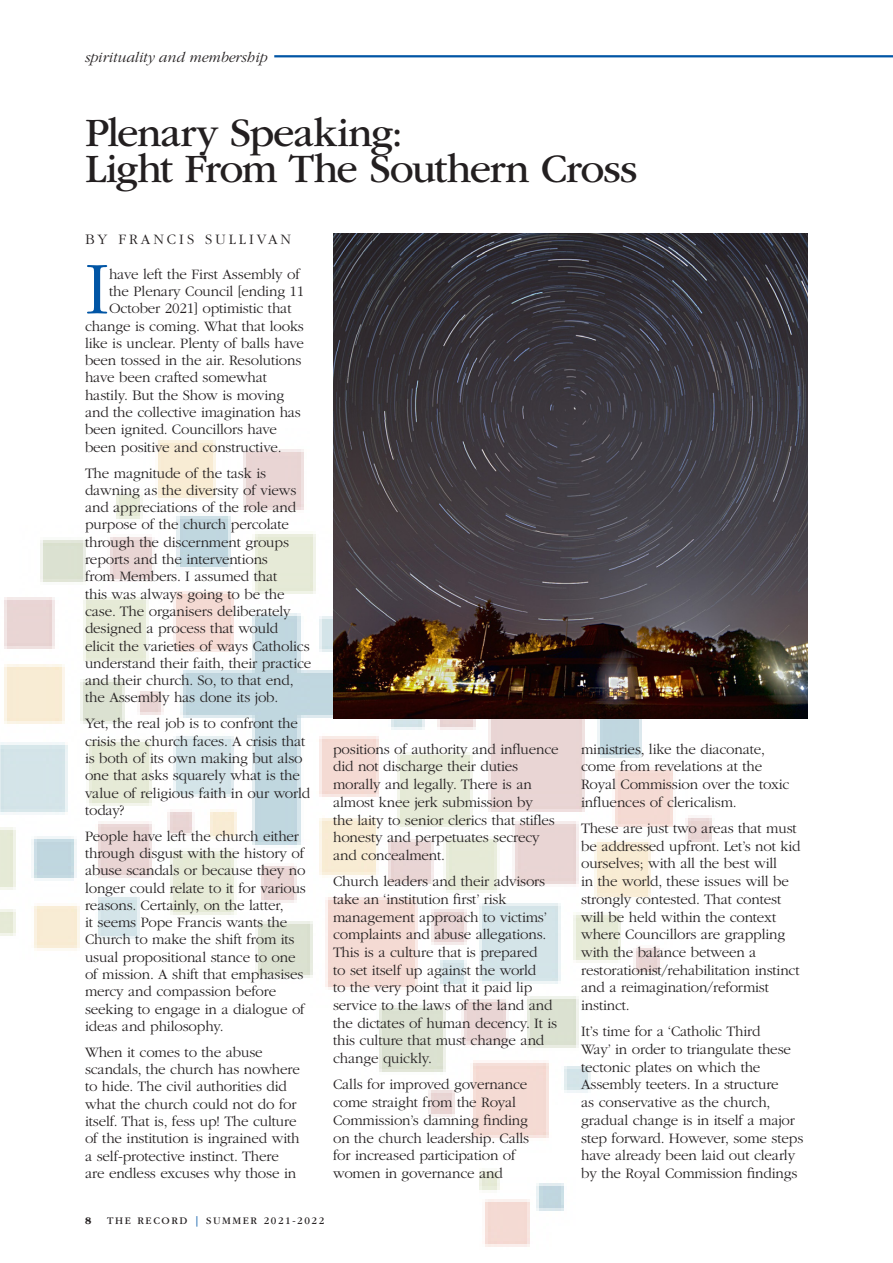
<style>
.page{position:relative;width:893px;height:1263px;background:#fff}
.page>*{position:absolute;margin:0;border:0;box-sizing:border-box;transform-origin:0 0}
.Body_-_drop_cap{font:300 77.4px "ITC Garamond Std";color:#0155a5}
.Heading{font:42px/36px "ITC Garamond Std";letter-spacing:-.03em;color:#231f20}
.BODY{font:300 15px/17.7px "ITC Garamond Std";letter-spacing:-.01em;color:#231f20}
.Body_-_drop_cap-2{font:300 15px "ITC Garamond Std";letter-spacing:-.01em;color:#231f20}
.t1{font:italic 300 15px "ITC Garamond Std";color:#231f20}
.Byline{font:300 15px "ITC Garamond Std";letter-spacing:.2em;color:#231f20}
.t2{font:10.5px "ITC Garamond Std";letter-spacing:.15em;color:#231f20}
.t3{font:700 10.5px "ITC Garamond Std";color:#231f20}
.s1{color:#0155a5}
</style>
<div class="page">
<img style="left:0;top:440px;width:712px;height:807px">
<hr style="left:274px;top:55px;width:619px;height:2px;background:#0155a5">
<img style="left:333px;top:234px;width:475px;height:485px">
<p class="t1" style="left:85px;top:49px;width:184px">spirituality and membership</p>
<p class="Heading" style="left:85px;top:115px;width:554px">Plenary Speaking:<br>Light From The Southern Cross</p>
<p class="Byline" style="left:85px;top:232px;width:208px">BY FRANCIS SULLIVAN</p>
<p class="Body_-_drop_cap" style="left:85px;top:247px;width:26px">I</p>
<p class="Body_-_drop_cap-2" style="left:109px;top:266px;width:192px">have left the First Assembly of</p>
<p class="Body_-_drop_cap-2" style="left:109px;top:283px;width:197px">the Plenary Council [ending 11</p>
<p class="Body_-_drop_cap-2" style="left:109px;top:300px;width:184px">October 2021] optimistic that</p>
<p class="Body_-_drop_cap-2" style="left:85px;top:318px;width:220px">change is coming. What that looks</p>
<p class="Body_-_drop_cap-2" style="left:85px;top:335px;width:220px">like is unclear. Plenty of balls have</p>
<p class="Body_-_drop_cap-2" style="left:85px;top:352px;width:218px">been tossed in the air. Resolutions</p>
<p class="Body_-_drop_cap-2" style="left:85px;top:370px;width:184px">have been crafted somewhat</p>
<p class="Body_-_drop_cap-2" style="left:85px;top:387px;width:201px">hastily. But the Show is moving</p>
<p class="Body_-_drop_cap-2" style="left:85px;top:404px;width:217px">and the collective imagination has</p>
<p class="Body_-_drop_cap-2" style="left:85px;top:422px;width:194px">been ignited. Councillors have</p>
<p class="Body_-_drop_cap-2" style="left:85px;top:439px;width:198px">been positive and constructive.</p>
<p class="BODY" style="left:85px;top:464px;width:228px;line-height:17.2px">The magnitude of the task is dawning as the diversity of views and appreciations of the role and purpose of the church percolate through the discernment groups reports and the interventions<br>from Members. I assumed that<br>this was always going to be the case. The organisers deliberately designed a process that would elicit the varieties of ways Catholics understand their faith, their practice and their church. So, to that end, the Assembly has done its job.</p>
<p class="BODY" style="left:85px;top:715px;width:227px;line-height:17.2px">Yet, the real job is to confront the crisis the church faces. A crisis that is both of its own making but also one that asks squarely what is the value of religious faith in our world today?</p>
<p class="BODY" style="left:85px;top:827px;width:222px;line-height:17.2px">People have left the church either through disgust with the history of abuse scandals or because they no longer could relate to it for various reasons. Certainly, on the latter,<br>it seems Pope Francis wants the<br>Church to make the shift from its usual propositional stance to one of mission. A shift that emphasises mercy and compassion before seeking to engage in a dialogue of ideas and philosophy.</p>
<p class="BODY" style="left:85px;top:1044px;width:216px;line-height:17.2px">When it comes to the abuse scandals, the church has nowhere to hide. The civil authorities did what the church could not do for itself. That is, fess up! The culture of the institution is ingrained with a self-protective instinct. There are endless excuses why those in</p>
<p class="BODY" style="left:333px;top:740px;width:227px">positions of authority and influence did not discharge their duties morally and legally. There is an almost knee jerk submission by<br>the laity to senior clerics that stifles honesty and perpetuates secrecy and concealment.</p>
<p class="BODY" style="left:333px;top:873px;width:226px">Church leaders and their advisors take an ‘institution first’ risk management approach to victims’ complaints and abuse allegations.<br>This is a culture that is prepared<br>to set itself up against the world<br>to the very point that it paid lip service to the laws of the land and the dictates of human decency. It is this culture that must change and change quickly.</p>
<p class="BODY" style="left:333px;top:1076px;width:198px">Calls for improved governance come straight from the Royal<br>Commission’s damning finding on the church leadership. Calls for increased participation of women in governance and</p>
<p class="t3" style="left:85px;top:1214px;width:8px">8</p>
<p class="t2" style="left:107px;top:1214px;width:218px">THE RECORD <span class="s1">|</span> SUMMER 2021-2022</p>
<p class="BODY" style="left:581px;top:740px;width:210px">ministries, like the diaconate, come from revelations at the<br>Royal Commission over the toxic influences of clericalism.</p>
<p class="BODY" style="left:581px;top:820px;width:221px">These are just two areas that must be addressed upfront. Let’s not kid ourselves; with all the best will<br>in the world, these issues will be strongly contested. That contest will be held within the context where Councillors are grappling with the balance between a restorationist/rehabilitation instinct and a reimagination/reformist instinct.</p>
<p class="BODY" style="left:581px;top:1023px;width:224px">It’s time for a ‘Catholic Third<br>Way’ in order to triangulate these tectonic plates on which the<br>Assembly teeters. In a structure<br>as conservative as the church, gradual change is in itself a major step forward. However, some steps have already been laid out clearly by the Royal Commission findings</p>
</div>
